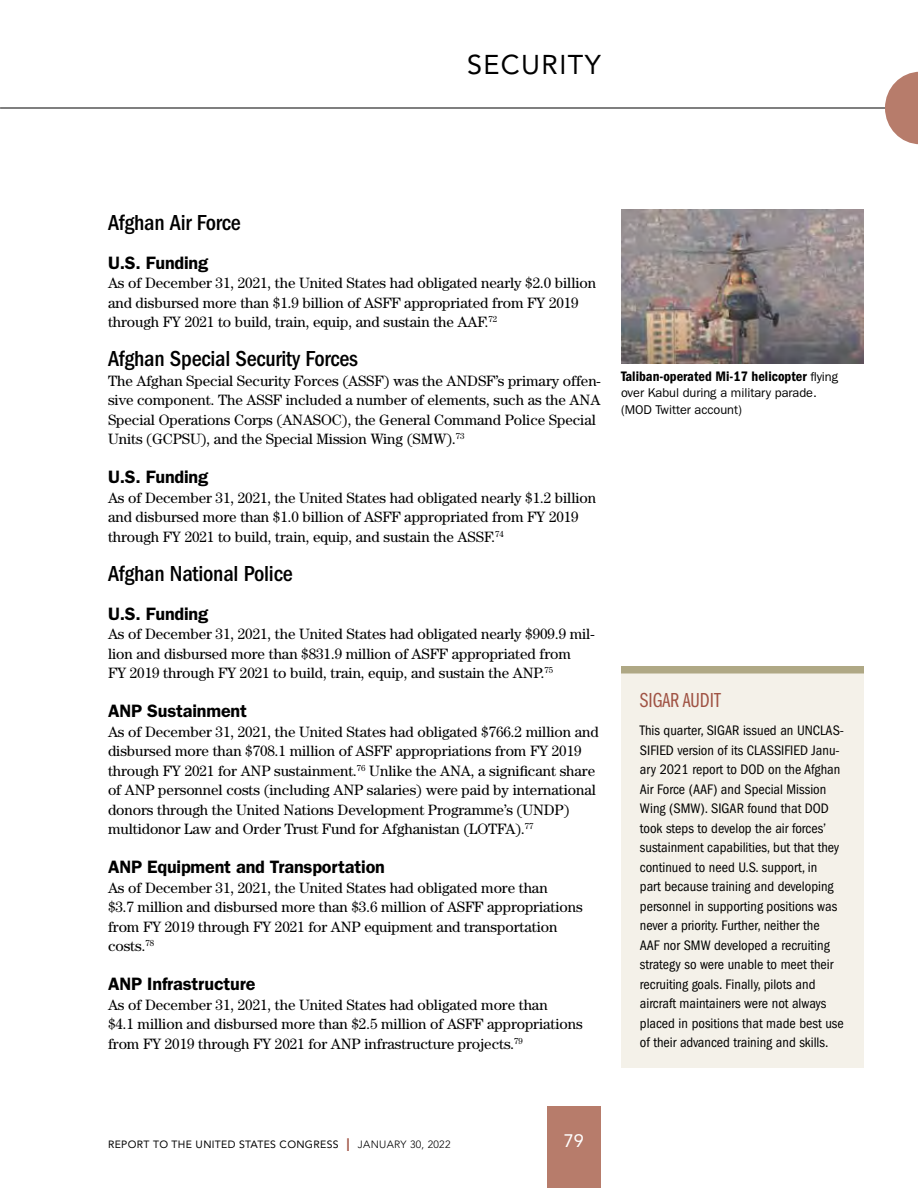
<style>
.page{position:relative;width:918px;height:1188px;background:#fff}
.page>*{position:absolute;margin:0;border:0;box-sizing:border-box;transform-origin:0 0}
.t1{font:27px "Avenir LT Std";letter-spacing:.05em;color:#000}
.t2{font:500 condensed 22.5px "ITC Franklin Gothic Std";letter-spacing:-.01em;color:#000}
.t3{font:21px "ITC Franklin Gothic Std Bk Cp";color:#a05344}
.t4{font:600 18px "ITC Franklin Gothic Std";letter-spacing:-.01em;color:#000}
.t5{font:18px "Avenir LT Std";color:#fff}
.t6{font:15px/19.5px "Century Std";letter-spacing:-.005em;color:#000}
.t7{font:condensed 14.25px/19.5px "ITC Franklin Gothic Std";color:#000}
.t8{font:14.25px "ITC Franklin Gothic Std Dm Cd";color:#000}
.t9{font:12.75px/16.5px "ITC Franklin Gothic Std";letter-spacing:-.005em;color:#000}
.t10{font:10.5px "Avenir LT Std";letter-spacing:.03em;color:#000}
.s1{font-family:"ITC Franklin Gothic Std";font-size:12.75px}
.s2{font-size:18px;color:#a05344}
.s3{font-weight:300}
</style>
<div class="page">
<hr style="left:0;top:108px;width:918px;height:1px;background:#000">
<svg style="left:885px;top:72px;width:33px;height:72px"></svg>
<div style="left:547px;top:1107px;width:54px;height:81px;background:#b77c6b"></div>
<div style="left:621px;top:666px;width:243px;height:402px;background:#f4f1e9"></div>
<div style="left:621px;top:666px;width:243px;height:8px;background:#afa885"></div>
<img style="left:621px;top:209px;width:243px;height:155px">
<h1 class="t1" style="left:467px;top:49px;width:135px">SECURITY</h1>
<h2 class="t2" style="left:108px;top:209px;width:134px">Afghan Air Force</h2>
<p class="t4" style="left:108px;top:252px;width:102px">U.S. Funding</p>
<p class="t6" style="left:108px;top:273px;width:490px">As of December 31, 2021, the United States had obligated nearly $2.0 billion and disbursed more than $1.9 billion of ASFF appropriated from FY 2019 through FY 2021 to build, train, equip, and sustain the AAF.<sup>72</sup></p>
<h2 class="t2" style="left:108px;top:346px;width:251px">Afghan Special Security Forces</h2>
<p class="t6" style="left:108px;top:370px;width:494px">The Afghan Special Security Forces (ASSF) was the ANDSF’s primary offen&shy;sive component. The ASSF included a number of elements, such as the ANA Special Operations Corps (ANASOC), the General Command Police Special Units (GCPSU), and the Special Mission Wing (SMW).<sup>73</sup></p>
<p class="t4" style="left:108px;top:466px;width:102px">U.S. Funding</p>
<p class="t6" style="left:108px;top:487px;width:490px">As of December 31, 2021, the United States had obligated nearly $1.2 billion and disbursed more than $1.0 billion of ASFF appropriated from FY 2019 through FY 2021 to build, train, equip, and sustain the ASSF.<sup>74</sup></p>
<h2 class="t2" style="left:108px;top:560px;width:186px">Afghan National Police</h2>
<p class="t4" style="left:108px;top:603px;width:102px">U.S. Funding</p>
<p class="t6" style="left:108px;top:624px;width:488px">As of December 31, 2021, the United States had obligated nearly $909.9 mil&shy;lion and disbursed more than $831.9 million of ASFF appropriated from<br>FY 2019 through FY 2021 to build, train, equip, and sustain the ANP.<sup>75</sup></p>
<p class="t4" style="left:108px;top:700px;width:140px">ANP Sustainment</p>
<p class="t6" style="left:108px;top:721px;width:492px">As of December 31, 2021, the United States had obligated $766.2 million and disbursed more than $708.1 million of ASFF appropriations from FY 2019 through FY 2021 for ANP sustainment.<sup>76</sup> Unlike the ANA, a significant share of ANP personnel costs (including ANP salaries) were paid by international donors through the United Nations Development Programme’s (UNDP) multidonor Law and Order Trust Fund for Afghanistan (LOTFA).<sup>77</sup></p>
<p class="t4" style="left:108px;top:856px;width:278px">ANP Equipment and Transportation</p>
<p class="t6" style="left:108px;top:877px;width:476px">As of December 31, 2021, the United States had obligated more than<br>$3.7 million and disbursed more than $3.6 million of ASFF appropriations from FY 2019 through FY 2021 for ANP equipment and transportation costs.<sup>78</sup></p>
<p class="t4" style="left:108px;top:973px;width:149px">ANP Infrastructure</p>
<p class="t6" style="left:108px;top:994px;width:476px">As of December 31, 2021, the United States had obligated more than<br>$4.1 million and disbursed more than $2.5 million of ASFF appropriations from FY 2019 through FY 2021 for ANP infrastructure projects.<sup>79</sup></p>
<p class="t8" style="left:621px;top:368px;width:219px">Taliban-operated Mi-17 helicopter <span class="s1">flying</span></p>
<p class="t9" style="left:621px;top:385px;width:197px">over Kabul during a military parade. (MOD Twitter account)</p>
<h3 class="t3" style="left:640px;top:689px;width:83px">SIGAR AUDIT</h3>
<p class="t7" style="left:640px;top:721px;width:206px">This quarter, SIGAR issued an UNCLAS-SIFIED version of its CLASSIFIED Janu&shy;ary 2021 report to DOD on the Afghan Air Force (AAF) and Special Mission Wing (SMW). SIGAR found that DOD took steps to develop the air forces’ sustainment capabilities, but that they continued to need U.S. support, in<br>part because training and developing personnel in supporting positions was never a priority. Further, neither the<br>AAF nor SMW developed a recruiting strategy so were unable to meet their recruiting goals. Finally, pilots and aircraft maintainers were not always placed in positions that made best use of their advanced training and skills.</p>
<p class="t10" style="left:108px;top:1138px;width:344px">REPORT TO THE UNITED STATES CONGRESS <span class="s2">I</span> <span class="s3">JANUARY 30, 2022</span></p>
<p class="t5" style="left:564px;top:1131px;width:22px">79</p>
</div>
